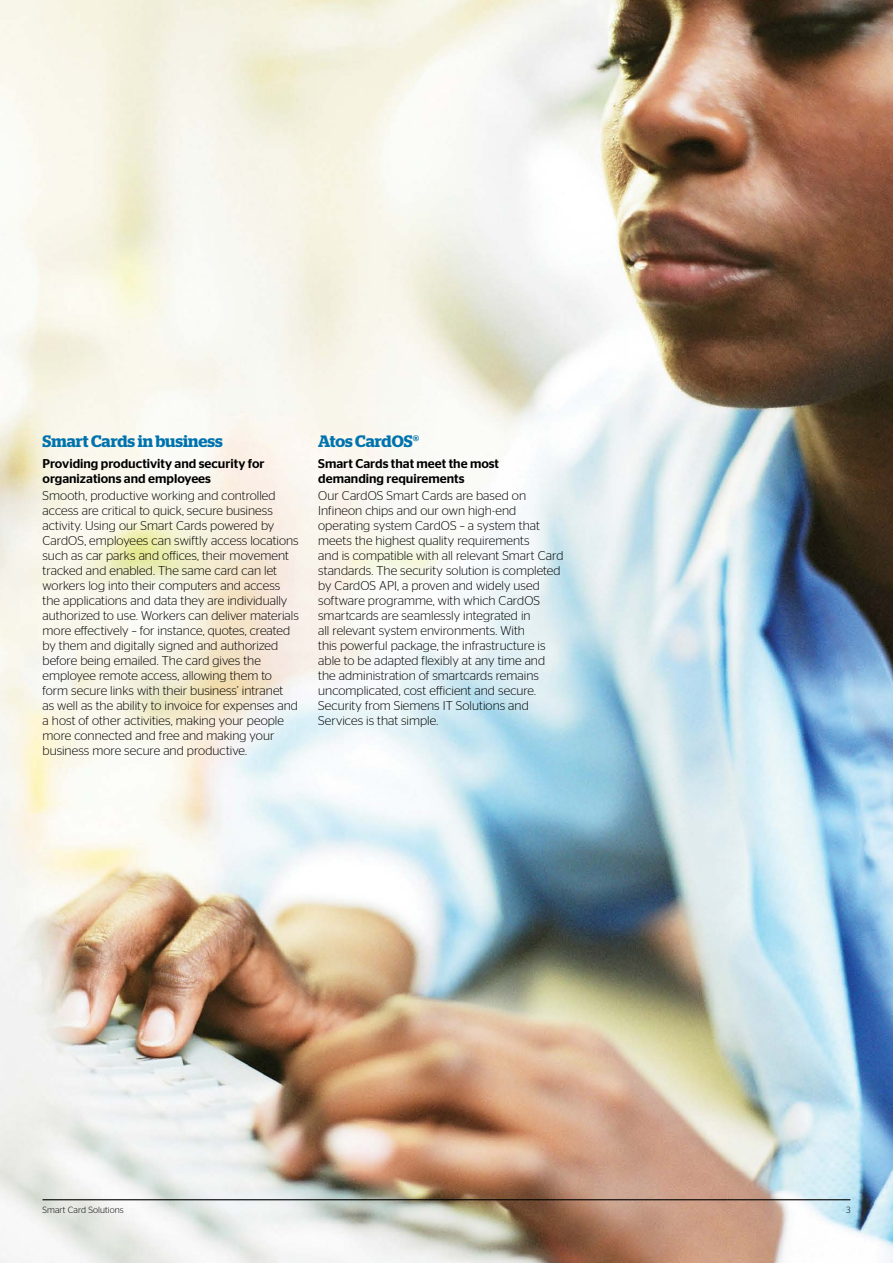
<style>
.page{position:relative;width:893px;height:1263px;background:#fff}
.page>*{position:absolute;margin:0;border:0;box-sizing:border-box;transform-origin:0 0}
.t1{font:600 16.5px "Stag";color:#0073ae}
.t2{font:300 12.75px/15px "Stag Sans";color:#000}
.t3{font:500 12.75px/15px "Stag Sans";color:#000}
.t4{font:300 9px "Stag Sans";letter-spacing:.01em;color:#000}
</style>
<div class="page">
<img style="left:0;top:0;width:893px;height:1263px">
<hr style="left:43px;top:1199px;width:807px;height:1px;background:#000">
<p class="t1" style="left:43px;top:431px;width:182px">Smart Cards in business</p>
<p class="t3" style="left:43px;top:456px;width:223px">Providing productivity and security for organizations and employees</p>
<p class="t2" style="left:43px;top:488px;width:258px">Smooth, productive working and controlled access are critical to quick, secure business activity. Using our Smart Cards powered by CardOS, employees can swiftly access locations such as car parks and offices, their movement tracked and enabled. The same card can let workers log into their computers and access the applications and data they are individually authorized to use. Workers can deliver materials more effectively – for instance, quotes, created by them and digitally signed and authorized before being emailed. The card gives the employee remote access, allowing them to form secure links with their business’ intranet<br>as well as the ability to invoice for expenses and a host of other activities, making your people more connected and free and making your business more secure and productive.</p>
<p class="t1" style="left:318px;top:431px;width:102px">Atos CardOS®</p>
<p class="t3" style="left:318px;top:456px;width:182px">Smart Cards that meet the most demanding requirements</p>
<p class="t2" style="left:318px;top:488px;width:247px">Our CardOS Smart Cards are based on Infineon chips and our own high-end operating system CardOS – a system that meets the highest quality requirements<br>and is compatible with all relevant Smart Card standards. The security solution is completed by CardOS API, a proven and widely used software programme, with which CardOS smartcards are seamlessly integrated in<br>all relevant system environments. With<br>this powerful package, the infrastructure is able to be adapted flexibly at any time and the administration of smartcards remains uncomplicated, cost efficient and secure.<br>Security from Siemens IT Solutions and Services is that simple.</p>
<p class="t4" style="left:43px;top:1205px;width:83px">Smart Card Solutions</p>
<p class="t4" style="left:846px;top:1205px;width:6px">3</p>
</div>
